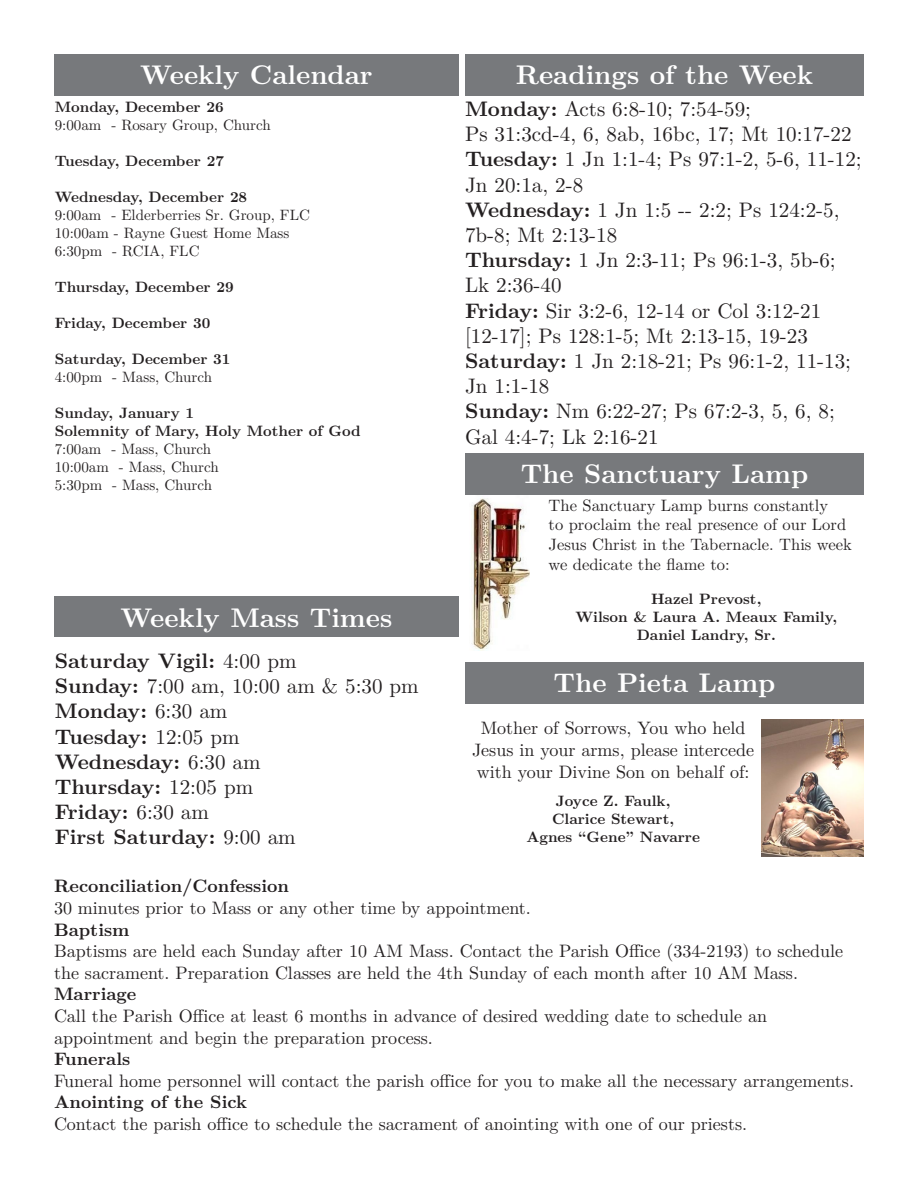
<style>
.page{position:relative;width:918px;height:1188px;background:#fff}
.page>*{position:absolute;margin:0;border:0;box-sizing:border-box;transform-origin:0 0}
.t1{font:700 27px "LM Roman 10";color:#fff}
.t2{font:21px/25.2px "LM Roman 10";color:#231f20}
.t3{font:700 21px/25.2px "LM Roman 10";color:#231f20}
.t4{font:18px/21.6px "LM Roman 10";color:#231f20}
.t5{font:700 18px "LM Roman 10";color:#231f20}
.t6{font:16.5px/19.8px "LM Roman 10";color:#231f20}
.t7{font:700 15px/18px "LM Roman 10";color:#231f20;text-align:center}
.t8{font:15px/18px "LM Roman 10";color:#231f20}
.s1{font-weight:700}
.s2{font-weight:400}
</style>
<div class="page">
<div style="left:54px;top:54px;width:405px;height:41px;background:#77797c"></div>
<div style="left:54px;top:597px;width:405px;height:40px;background:#77797c"></div>
<div style="left:465px;top:54px;width:399px;height:41px;background:#77797c"></div>
<img style="left:761px;top:720px;width:103px;height:136px">
<img style="left:471px;top:498px;width:58px;height:152px">
<div style="left:465px;top:453px;width:399px;height:41px;background:#77797c"></div>
<div style="left:465px;top:662px;width:399px;height:41px;background:#77797c"></div>
<h1 class="t1" style="left:140px;top:54px;width:234px">Weekly Calendar</h1>
<p class="t7" style="left:55px;top:97px;width:170px">Monday, December 26</p>
<p class="t8" style="left:55px;top:115px;width:217px">9:00am - Rosary Group, Church</p>
<p class="t7" style="left:55px;top:151px;width:171px">Tuesday, December 27</p>
<p class="t7" style="left:55px;top:187px;width:194px">Wednesday, December 28</p>
<p class="t8" style="left:55px;top:205px;width:257px">9:00am - Elderberries Sr. Group, FLC<br>10:00am - Rayne Guest Home Mass<br>6:30pm - RCIA, FLC</p>
<p class="t7" style="left:55px;top:277px;width:180px">Thursday, December 29</p>
<p class="t7" style="left:55px;top:313px;width:157px">Friday, December 30</p>
<p class="t7" style="left:55px;top:349px;width:177px">Saturday, December 31</p>
<p class="t8" style="left:55px;top:367px;width:159px">4:00pm - Mass, Church</p>
<p class="t7" style="left:55px;top:403px;width:308px;text-align:left">Sunday, January 1<br>Solemnity of Mary, Holy Mother of God</p>
<p class="t8" style="left:55px;top:439px;width:165px">7:00am - Mass, Church<br>10:00am - Mass, Church<br>5:30pm - Mass, Church</p>
<h1 class="t1" style="left:516px;top:54px;width:299px">Readings of the Week</h1>
<p class="t2" style="left:465px;top:95px;width:398px"><span class="s1">Monday:</span> Acts 6:8-10; 7:54-59;<br>Ps 31:3cd-4, 6, 8ab, 16bc, 17; Mt 10:17-22<br><span class="s1">Tuesday:</span> 1 Jn 1:1-4; Ps 97:1-2, 5-6, 11-12;<br>Jn 20:1a, 2-8<br><span class="s1">Wednesday:</span> 1 Jn 1:5 -- 2:2; Ps 124:2-5,<br>7b-8; Mt 2:13-18<br><span class="s1">Thursday:</span> 1 Jn 2:3-11; Ps 96:1-3, 5b-6;<br>Lk 2:36-40<br><span class="s1">Friday:</span> Sir 3:2-6, 12-14 or Col 3:12-21 [12-17]; Ps 128:1-5; Mt 2:13-15, 19-23<br><span class="s1">Saturday:</span> 1 Jn 2:18-21; Ps 96:1-2, 11-13;<br>Jn 1:1-18<br><span class="s1">Sunday:</span> Nm 6:22-27; Ps 67:2-3, 5, 6, 8;<br>Gal 4:4-7; Lk 2:16-21</p>
<h1 class="t1" style="left:521px;top:453px;width:289px">The Sanctuary Lamp</h1>
<p class="t6" style="left:549px;top:494px;width:305px">The Sanctuary Lamp burns constantly<br>to proclaim the real presence of our Lord Jesus Christ in the Tabernacle. This week we dedicate the flame to:</p>
<p class="t7" style="left:575px;top:589px;width:263px">Hazel Prevost,<br>Wilson &amp; Laura A. Meaux Family,<br>Daniel Landry, Sr.</p>
<h1 class="t1" style="left:121px;top:596px;width:273px">Weekly Mass Times</h1>
<p class="t3" style="left:55px;top:647px;width:366px">Saturday Vigil: <span class="s2">4:00 pm<br></span>Sunday: <span class="s2">7:00 am, 10:00 am &amp; 5:30 pm<br></span>Monday: <span class="s2">6:30 am<br></span>Tuesday: <span class="s2">12:05 pm<br></span>Wednesday: <span class="s2">6:30 am<br></span>Thursday: <span class="s2">12:05 pm<br></span>Friday: <span class="s2">6:30 am<br></span>First Saturday: <span class="s2">9:00 am</span></p>
<p class="t5" style="left:54px;top:872px;width:237px">Reconciliation/Confession</p>
<p class="t4" style="left:54px;top:896px;width:478px">30 minutes prior to Mass or any other time by appointment.</p>
<p class="t5" style="left:54px;top:915px;width:77px">Baptism</p>
<p class="t4" style="left:54px;top:939px;width:791px">Baptisms are held each Sunday after 10 AM Mass. Contact the Parish Office (334-2193) to schedule the sacrament. Preparation Classes are held the 4th Sunday of each month after 10 AM Mass.</p>
<p class="t5" style="left:54px;top:980px;width:84px">Marriage</p>
<p class="t4" style="left:54px;top:1004px;width:715px">Call the Parish Office at least 6 months in advance of desired wedding date to schedule an appointment and begin the preparation process.</p>
<p class="t5" style="left:54px;top:1045px;width:78px">Funerals</p>
<p class="t4" style="left:54px;top:1068px;width:802px">Funeral home personnel will contact the parish office for you to make all the necessary arrangements.</p>
<p class="t5" style="left:54px;top:1088px;width:194px">Anointing of the Sick</p>
<p class="t4" style="left:54px;top:1112px;width:695px">Contact the parish office to schedule the sacrament of anointing with one of our priests.</p>
<h1 class="t1" style="left:554px;top:662px;width:223px">The Pieta Lamp</h1>
<p class="t4" style="left:472px;top:716px;width:284px;text-align:center">Mother of Sorrows, You who held<br>Jesus in your arms, please intercede with your Divine Son on behalf of:</p>
<p class="t7" style="left:526px;top:791px;width:175px">Joyce Z. Faulk,<br>Clarice Stewart,<br>Agnes “Gene” Navarre</p>
</div>
